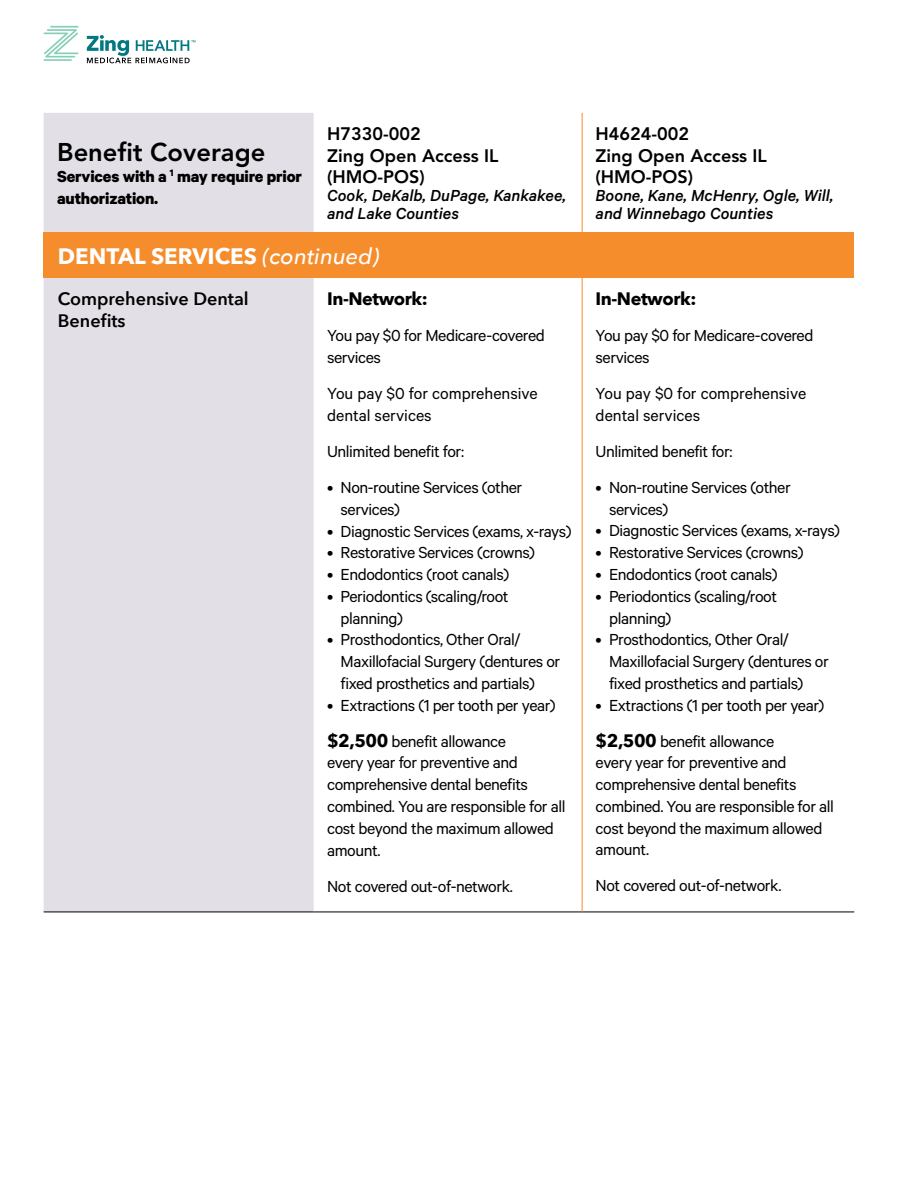
<style>
.page{position:relative;width:918px;height:1188px;background:#fff}
.page>*{position:absolute;margin:0;border:0;box-sizing:border-box;transform-origin:0 0}
.t1{font:800 25.5px "Avenir";color:#000}
.t2{font:700 22.35px "Avenir Next";color:#fff}
.t3{font:18px/21.8px "Calibre";letter-spacing:-.025em;color:#000}
.t4{font:italic 500 18px/18px "Calibre";color:#000}
.t5{font:18px/21.8px "Calibre";color:#000}
.t6{font:800 18px/21.6px "Avenir";color:#000}
.t7{font:700 18px/21.8px "Calibre";letter-spacing:-.01em;color:#000}
.t8{font:600 18px/21.8px "Avenir Next";color:#000}
.t9{font:700 18px "Avenir Next";letter-spacing:-.025em;color:#000}
.s1{font-weight:500;font-style:italic}
.s2{font-family:"Avenir Next";font-weight:700}
</style>
<div class="page">
<hr style="left:50px;top:26px;width:29px;height:2px;background:#85ceb8">
<hr style="left:44px;top:59px;width:28px;height:2px;background:#85ceb8">
<svg style="left:44px;top:29px;width:35px;height:29px"></svg>
<svg style="left:87px;top:35px;width:108px;height:28px"></svg>
<div style="left:44px;top:113px;width:270px;height:799px;background:#e2e0e6"></div>
<div style="left:44px;top:233px;width:810px;height:45px;background:#f68d2c"></div>
<hr style="left:44px;top:912px;width:270px;height:1px;background:#000">
<hr style="left:314px;top:912px;width:268px;height:1px;background:#000">
<hr style="left:582px;top:912px;width:272px;height:1px;background:#000">
<hr style="left:582px;top:278px;width:1px;height:634px;background:#f68d2c">
<hr style="left:582px;top:113px;width:1px;height:120px;background:#f68d2c">
<h1 class="t1" style="left:57px;top:137px;width:210px">Benefit Coverage</h1>
<p class="t7" style="left:57px;top:165px;width:246px">Services with a <sup>1</sup> may require prior authorization.</p>
<p class="t6" style="left:327px;top:123px;width:173px">H7330-002<br>Zing Open Access IL (HMO-POS)</p>
<p class="t4" style="left:327px;top:186px;width:240px">Cook, DeKalb, DuPage, Kankakee, and Lake Counties</p>
<p class="t2" style="left:58px;top:237px;width:323px">DENTAL SERVICES <span class="s1">(continued)</span></p>
<p class="t8" style="left:58px;top:288px;width:192px">Comprehensive Dental<br>Benefits</p>
<p class="t9" style="left:327px;top:284px;width:102px">In-Network:</p>
<p class="t3" style="left:327px;top:324px;width:219px">You pay $0 for Medicare-covered services</p>
<p class="t5" style="left:327px;top:382px;width:212px">You pay $0 for comprehensive dental services</p>
<p class="t3" style="left:327px;top:440px;width:138px">Unlimited benefit for:</p>
<p class="t3" style="left:341px;top:476px;width:183px;text-indent:-14px">• Non-routine Services (other services)</p>
<p class="t3" style="left:327px;top:519px;width:246px">• Diagnostic Services (exams, x-rays)</p>
<p class="t3" style="left:327px;top:541px;width:209px">• Restorative Services (crowns)</p>
<p class="t3" style="left:327px;top:563px;width:183px">• Endodontics (root canals)</p>
<p class="t3" style="left:341px;top:585px;width:169px;text-indent:-14px">• Periodontics (scaling/root planning)</p>
<p class="t3" style="left:341px;top:628px;width:221px;text-indent:-14px">• Prosthodontics, Other Oral/<br>Maxillofacial Surgery (dentures or fixed prosthetics and partials)</p>
<p class="t3" style="left:327px;top:686px;width:230px;line-height:36px">• Extractions (1 per tooth per year) <span class="s2">$2,500</span> benefit allowance</p>
<p class="t3" style="left:327px;top:751px;width:240px">every year for preventive and comprehensive dental benefits combined. You are responsible for all cost beyond the maximum allowed amount.</p>
<p class="t3" style="left:327px;top:874px;width:187px">Not covered out-of-network.</p>
<p class="t6" style="left:596px;top:123px;width:173px">H4624-002<br>Zing Open Access IL (HMO-POS)</p>
<p class="t4" style="left:596px;top:186px;width:239px">Boone, Kane, McHenry, Ogle, Will, and Winnebago Counties</p>
<p class="t9" style="left:596px;top:283px;width:102px">In-Network:</p>
<p class="t3" style="left:596px;top:324px;width:219px">You pay $0 for Medicare-covered services</p>
<p class="t5" style="left:596px;top:382px;width:212px">You pay $0 for comprehensive dental services</p>
<p class="t3" style="left:596px;top:440px;width:138px">Unlimited benefit for:</p>
<p class="t3" style="left:609px;top:476px;width:183px;text-indent:-14px">• Non-routine Services (other services)</p>
<p class="t3" style="left:596px;top:519px;width:246px">• Diagnostic Services (exams, x-rays)</p>
<p class="t3" style="left:596px;top:541px;width:209px">• Restorative Services (crowns)</p>
<p class="t3" style="left:596px;top:563px;width:183px">• Endodontics (root canals)</p>
<p class="t3" style="left:609px;top:585px;width:169px;text-indent:-14px">• Periodontics (scaling/root planning)</p>
<p class="t3" style="left:609px;top:628px;width:221px;text-indent:-14px">• Prosthodontics, Other Oral/<br>Maxillofacial Surgery (dentures or fixed prosthetics and partials)</p>
<p class="t3" style="left:596px;top:686px;width:230px;line-height:36px">• Extractions (1 per tooth per year) <span class="s2">$2,500</span> benefit allowance</p>
<p class="t3" style="left:596px;top:751px;width:240px">every year for preventive and comprehensive dental benefits combined. You are responsible for all cost beyond the maximum allowed amount.</p>
<p class="t3" style="left:596px;top:874px;width:187px">Not covered out-of-network.</p>
</div>
